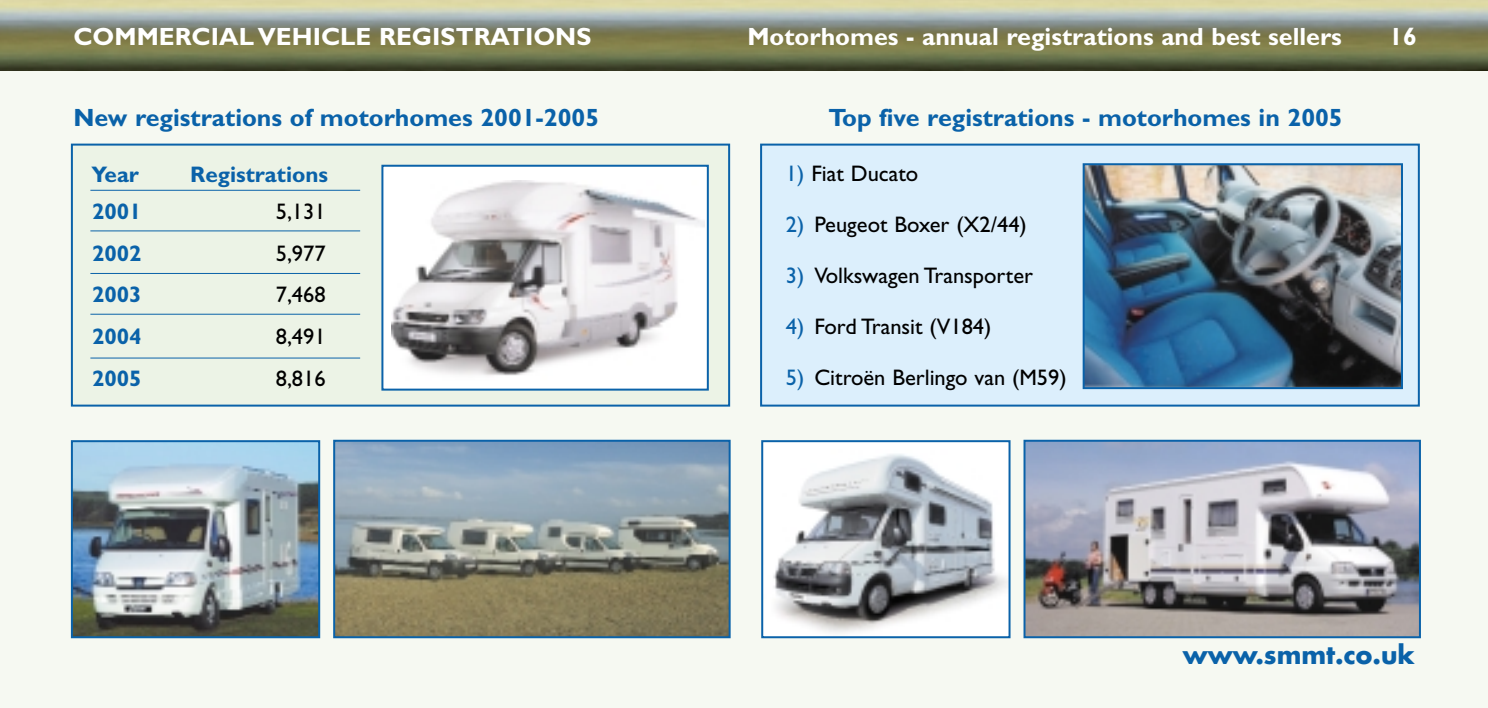
<style>
.page{position:relative;width:1488px;height:708px;background:#fff}
.page>*{position:absolute;margin:0;border:0;box-sizing:border-box;transform-origin:0 0}
.t1{font:700 25px "Gill Sans";color:#fff}
.t2{font:700 25px "Gill Sans";color:#0a62a9}
.t3{font:700 25px "Futura";color:#0a62a9}
.t4{font:22.5px "Gill Sans";color:#000}
.t5{font:700 22.5px "Gill Sans";color:#0a62a9}
.s1{color:#0a62a9}
</style>
<div class="page">
<div style="left:0;top:0;width:1487px;height:707px;background:#f6f9f2"></div>
<img style="left:0;top:0;width:1487px;height:71px">
<div style="left:72px;top:145px;width:657px;height:260px;background:#ecf3e6"></div>
<div style="left:71px;top:144px;width:659px;height:262px;border:2px solid #0a62a9"></div>
<div style="left:761px;top:145px;width:657px;height:260px;background:#dceffc"></div>
<div style="left:760px;top:144px;width:659px;height:262px;border:2px solid #0a62a9"></div>
<div style="left:382px;top:166px;width:326px;height:223px;background:#fff"></div>
<img style="left:392px;top:180px;width:312px;height:196px">
<div style="left:381px;top:165px;width:328px;height:225px;border:2px solid #0a62a9"></div>
<img style="left:1085px;top:166px;width:315px;height:220px">
<div style="left:1082px;top:163px;width:321px;height:226px;border:2px solid #0a62a9"></div>
<hr style="left:90px;top:190px;width:270px;height:1px;background:#0a62a9">
<hr style="left:90px;top:230px;width:270px;height:1px;background:#0a62a9">
<hr style="left:90px;top:273px;width:270px;height:1px;background:#0a62a9">
<hr style="left:90px;top:314px;width:270px;height:1px;background:#0a62a9">
<hr style="left:90px;top:357px;width:270px;height:1px;background:#0a62a9">
<img style="left:74px;top:443px;width:243px;height:192px">
<div style="left:71px;top:440px;width:249px;height:198px;border:2px solid #0a62a9"></div>
<img style="left:336px;top:442px;width:391px;height:193px">
<div style="left:333px;top:439px;width:397px;height:199px;border:2px solid #0a62a9"></div>
<div style="left:762px;top:441px;width:247px;height:196px;background:#fff"></div>
<img style="left:773px;top:454px;width:234px;height:179px">
<div style="left:761px;top:440px;width:249px;height:198px;border:2px solid #0a62a9"></div>
<img style="left:1026px;top:442px;width:391px;height:193px">
<div style="left:1023px;top:439px;width:397px;height:199px;border:2px solid #0a62a9"></div>
<p class="t1" style="left:73px;top:28px;width:519px">COMMERCIAL VEHICLE REGISTRATIONS</p>
<p class="t1" style="left:1389px;top:28px;width:29px">16</p>
<p class="t1" style="left:747px;top:28px;width:596px">Motorhomes - annual registrations and best sellers</p>
<p class="t2" style="left:73px;top:109px;width:527px">New registrations of motorhomes 2001-2005</p>
<p class="t2" style="left:828px;top:109px;width:516px">Top five registrations - motorhomes in 2005</p>
<p class="t5" style="left:92px;top:167px;width:49px">Year</p>
<p class="t5" style="left:190px;top:167px;width:139px">Registrations</p>
<p class="t4" style="left:786px;top:166px;width:134px"><span class="s1">1)</span> Fiat Ducato</p>
<p class="t4" style="left:786px;top:217px;width:242px"><span class="s1">2)</span> Peugeot Boxer (X2/44)</p>
<p class="t4" style="left:786px;top:268px;width:249px"><span class="s1">3)</span> Volkswagen Transporter</p>
<p class="t4" style="left:786px;top:319px;width:207px"><span class="s1">4)</span> Ford Transit (V184)</p>
<p class="t4" style="left:786px;top:370px;width:282px"><span class="s1">5)</span> Citroën Berlingo van (M59)</p>
<p class="t5" style="left:92px;top:203px;width:51px">2001</p>
<p class="t4" style="left:276px;top:203px;width:51px">5,131</p>
<p class="t5" style="left:92px;top:245px;width:51px">2002</p>
<p class="t4" style="left:276px;top:245px;width:51px">5,977</p>
<p class="t5" style="left:92px;top:287px;width:51px">2003</p>
<p class="t4" style="left:276px;top:287px;width:51px">7,468</p>
<p class="t5" style="left:92px;top:329px;width:51px">2004</p>
<p class="t4" style="left:276px;top:329px;width:51px">8,491</p>
<p class="t5" style="left:92px;top:370px;width:51px">2005</p>
<p class="t4" style="left:276px;top:370px;width:51px">8,816</p>
<p class="t3" style="left:1183px;top:643px;width:233px">www.smmt.co.uk</p>
</div>
